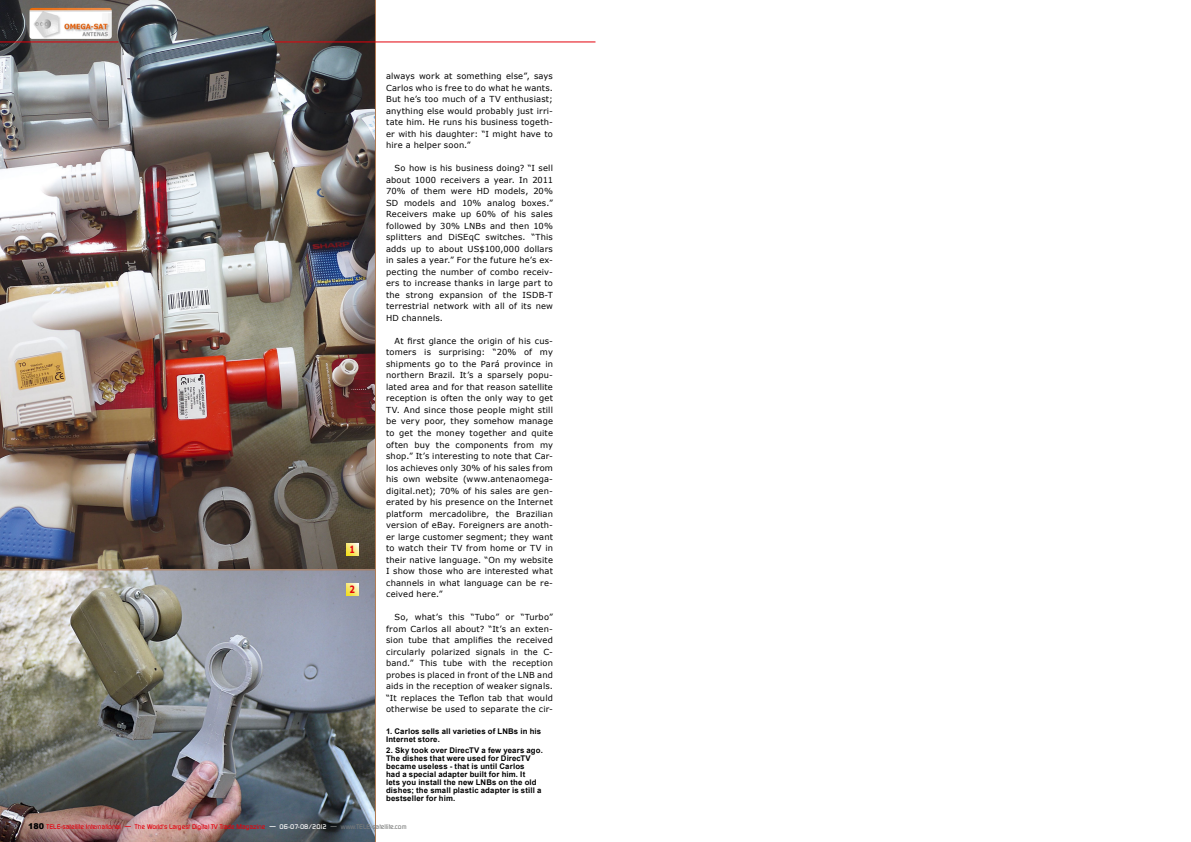
<style>
.page{position:relative;width:1191px;height:842px;background:#fff}
.page>*{position:absolute;margin:0;border:0;box-sizing:border-box;transform-origin:0 0}
.t1{font:700 10px "Verdana";color:#e3020a;scale:.77 1}
.t2{font:8.3px/11.5px "Verdana";letter-spacing:.02em;color:#000;text-align:justify}
.t3{font:700 7.8px/8px "Arial";letter-spacing:.02em;color:#000}
.t4{font:500 6.5px "Digital";color:#e3000b}
.s1{font-family:"Arial";font-weight:900;font-size:8px;color:#000}
.s2{color:#fff}
.s3{color:#7a7b7a}
</style>
<div class="page">
<img style="left:0;top:0;width:376px;height:569px">
<img style="left:0;top:569px;width:376px;height:273px">
<svg style="left:346px;top:543px;width:12px;height:12px"></svg>
<img style="left:30px;top:8px;width:82px;height:31px">
<hr style="left:274px;top:42px;width:321px;height:1px;background:#e3000b">
<hr style="left:0;top:42px;width:118px;height:1px;background:#e3000b">
<svg style="left:346px;top:583px;width:12px;height:13px"></svg>
<p class="t1" style="left:349px;top:542px;width:9px">1</p>
<p class="t1" style="left:349px;top:582px;width:9px">2</p>
<p class="t2" style="left:386px;top:70px;width:168px">always work at something else”, says Carlos who is free to do what he wants.<br>But he’s too much of a TV enthusiast; anything else would probably just irri&shy;tate him. He runs his business togeth&shy;er with his daughter: “I might have to hire a helper soon.”</p>
<p class="t2" style="left:386px;top:163px;width:168px;text-indent:9px">So how is his business doing? “I sell about 1000 receivers a year. In 2011<br>70% of them were HD models, 20% SD models and 10% analog boxes.” Receivers make up 60% of his sales followed by 30% LNBs and then 10% splitters and DiSEqC switches. “This adds up to about US$100,000 dollars in sales a year.” For the future he’s ex&shy;pecting the number of combo receiv&shy;ers to increase thanks in large part to the strong expansion of the ISDB-T terrestrial network with all of its new HD channels.</p>
<p class="t2" style="left:386px;top:335px;width:168px;text-indent:9px">At first glance the origin of his cus&shy;tomers is surprising: “20% of my shipments go to the Pará province in northern Brazil. It’s a sparsely popu&shy;lated area and for that reason satellite reception is often the only way to get TV. And since those people might still be very poor, they somehow manage to get the money together and quite often buy the components from my shop.” It’s interesting to note that Car&shy;los achieves only 30% of his sales from his own website (www.antenaomega&shy;digital.net); 70% of his sales are gen&shy;erated by his presence on the Internet platform mercadolibre, the Brazilian version of eBay. Foreigners are anoth&shy;er large customer segment; they want to watch their TV from home or TV in their native language. “On my website I show those who are interested what channels in what language can be re&shy;ceived here.”</p>
<p class="t2" style="left:386px;top:611px;width:168px;text-indent:9px">So, what’s this “Tubo” or “Turbo” from Carlos all about? “It’s an exten&shy;sion tube that amplifies the received circularly polarized signals in the C&shy;band.” This tube with the reception probes is placed in front of the LNB and aids in the reception of weaker signals. “It replaces the Teflon tab that would otherwise be used to separate the cir-</p>
<p class="t3" style="left:386px;top:728px;width:157px">1. Carlos sells all varieties of LNBs in his<br>Internet store.</p>
<p class="t3" style="left:386px;top:747px;width:158px">2. Sky took over DirecTV a few years ago.<br>The dishes that were used for DirecTV became useless - that is until Carlos<br>had a special adapter built for him. It<br>lets you install the new LNBs on the old dishes; the small plastic adapter is still a bestseller for him.</p>
<p class="t4" style="left:28px;top:823px;width:380px"><span class="s1">180</span> TELE-satellite International — The World‘s Largest Digital TV Trade Magazine <span class="s2">— 06-07-08/2012</span> <span class="s3">— www.TELE-satellite.com</span></p>
</div>
